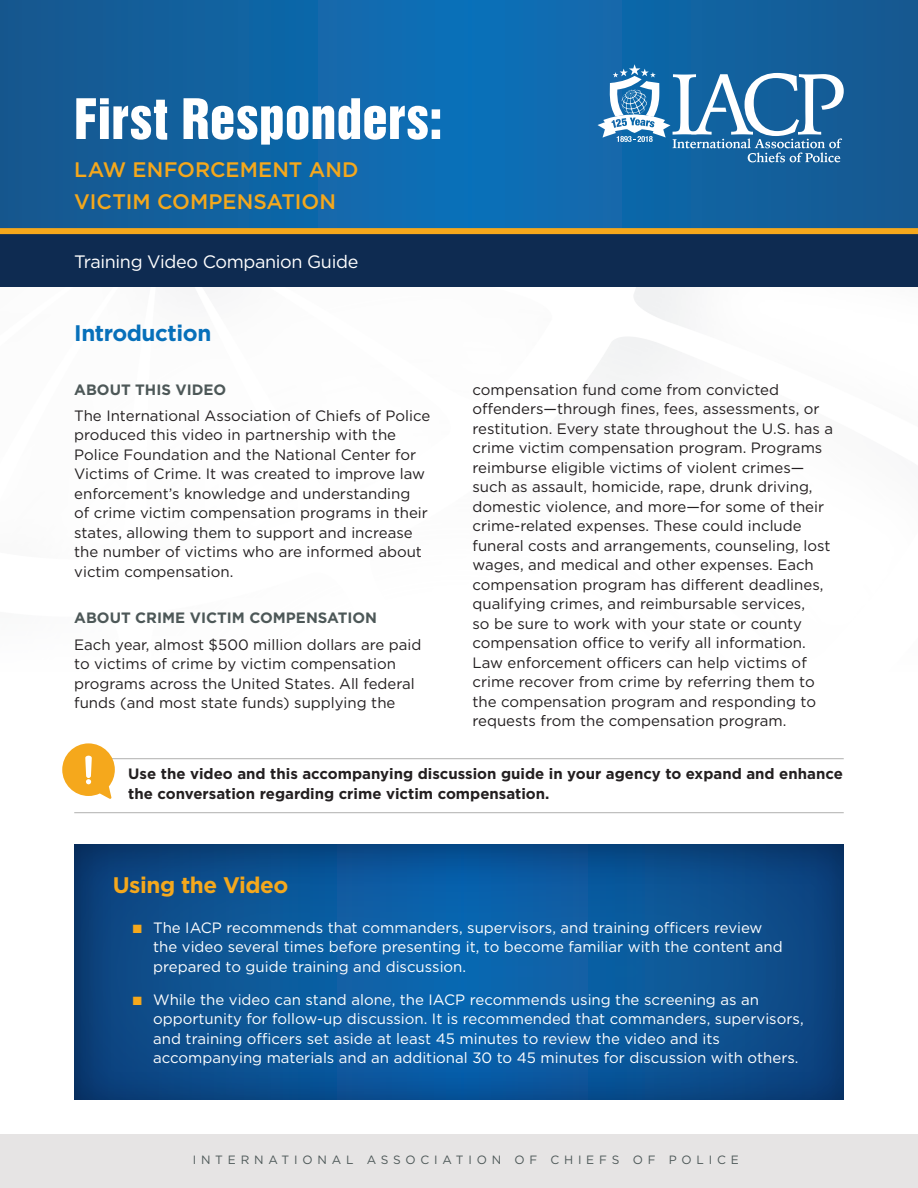
<style>
.page{position:relative;width:918px;height:1188px;background:#fff}
.page>*{position:absolute;margin:0;border:0;box-sizing:border-box;transform-origin:0 0}
.t1{font:51px "Helvetica Inserat LT Std";letter-spacing:.005em;color:#fff}
.Head{font:700 22.5px "Gotham";letter-spacing:-.02em;color:#f5a81c}
.Head-2{font:700 22.5px "Gotham";letter-spacing:-.02em;color:#0770ba}
.t2{font:500 21px/31.5px "Gotham";letter-spacing:.005em;color:#f5a81c}
.Head-3{font:18px "Gotham";letter-spacing:-.02em;color:#fff}
.Body{font:15px/19.5px "Gotham";color:#231f20}
.t3{font:15px/19.5px "Gotham";color:#fff}
.Callout{font:700 15px/19.5px "Gotham";color:#231f20}
.Subhead{font:700 15px "Gotham";color:#4d5858}
.t4{font:12px "Gotham";letter-spacing:.4em;color:#4d5858}
.s1{color:#f5a81c}
</style>
<div class="page">
<div style="left:0;top:1134px;width:918px;height:54px;background:#e6e4e4"></div>
<hr style="left:74px;top:758px;width:770px;height:1px;background:#b0b0af">
<hr style="left:74px;top:812px;width:770px;height:1px;background:#b0b0af">
<svg style="left:1px;top:0;width:917px;height:228px;background:#1163a3"></svg>
<svg style="left:598px;top:64px;width:246px;height:98px"></svg>
<div style="left:0;top:233px;width:918px;height:54px;background:#0e2b51"></div>
<div style="left:0;top:228px;width:918px;height:6px;background:#f5a81c"></div>
<div style="left:73px;top:841px;width:771px;height:260px;background:#231f20;opacity:.35"></div>
<svg style="left:62px;top:743px;width:53px;height:56px"></svg>
<svg style="left:0;top:0;width:1px;height:1188px"></svg>
<p class="t1" style="left:74px;top:88px;width:370px">First Responders:</p>
<p class="t2" style="left:74px;top:154px;width:286px">LAW ENFORCEMENT AND<br>VICTIM COMPENSATION</p>
<p class="Head-3" style="left:74px;top:250px;width:286px">Training Video Companion Guide</p>
<p class="Head-2" style="left:74px;top:318px;width:139px">Introduction</p>
<p class="Body" style="left:472px;top:379px;width:362px">compensation fund come from convicted offenders—through fines, fees, assessments, or restitution. Every state throughout the U.S. has a crime victim compensation program. Programs reimburse eligible victims of violent crimes— such as assault, homicide, rape, drunk driving, domestic violence, and more—for some of their crime-related expenses. These could include funeral costs and arrangements, counseling, lost wages, and medical and other expenses. Each compensation program has different deadlines, qualifying crimes, and reimbursable services,<br>so be sure to work with your state or county compensation office to verify all information.<br>Law enforcement officers can help victims of crime recover from crime by referring them to the compensation program and responding to requests from the compensation program.</p>
<p class="Callout" style="left:128px;top:764px;width:716px">Use the video and this accompanying discussion guide in your agency to expand and enhance the conversation regarding crime victim compensation.</p>
<p class="Subhead" style="left:74px;top:379px;width:154px">ABOUT THIS VIDEO</p>
<p class="Body" style="left:74px;top:405px;width:358px">The International Association of Chiefs of Police produced this video in partnership with the Police Foundation and the National Center for Victims of Crime. It was created to improve law enforcement’s knowledge and understanding<br>of crime victim compensation programs in their states, allowing them to support and increase the number of victims who are informed about victim compensation.</p>
<p class="Subhead" style="left:74px;top:608px;width:304px">ABOUT CRIME VICTIM COMPENSATION</p>
<p class="Body" style="left:74px;top:634px;width:349px">Each year, almost $500 million dollars are paid to victims of crime by victim compensation programs across the United States. All federal funds (and most state funds) supplying the</p>
<p class="Head" style="left:113px;top:870px;width:177px">Using the Video</p>
<p class="t3" style="left:153px;top:917px;width:631px;text-indent:-20px"><span class="s1">■</span> The IACP recommends that commanders, supervisors, and training officers review the video several times before presenting it, to become familiar with the content and prepared to guide training and discussion.</p>
<p class="t3" style="left:153px;top:989px;width:652px;text-indent:-20px"><span class="s1">■</span> While the video can stand alone, the IACP recommends using the screening as an opportunity for follow-up discussion. It is recommended that commanders, supervisors, and training officers set aside at least 45 minutes to review the video and its accompanying materials and an additional 30 to 45 minutes for discussion with others.</p>
<p class="t4" style="left:193px;top:1152px;width:548px">INTERNATIONAL ASSOCIATION OF CHIEFS OF POLICE</p>
</div>
